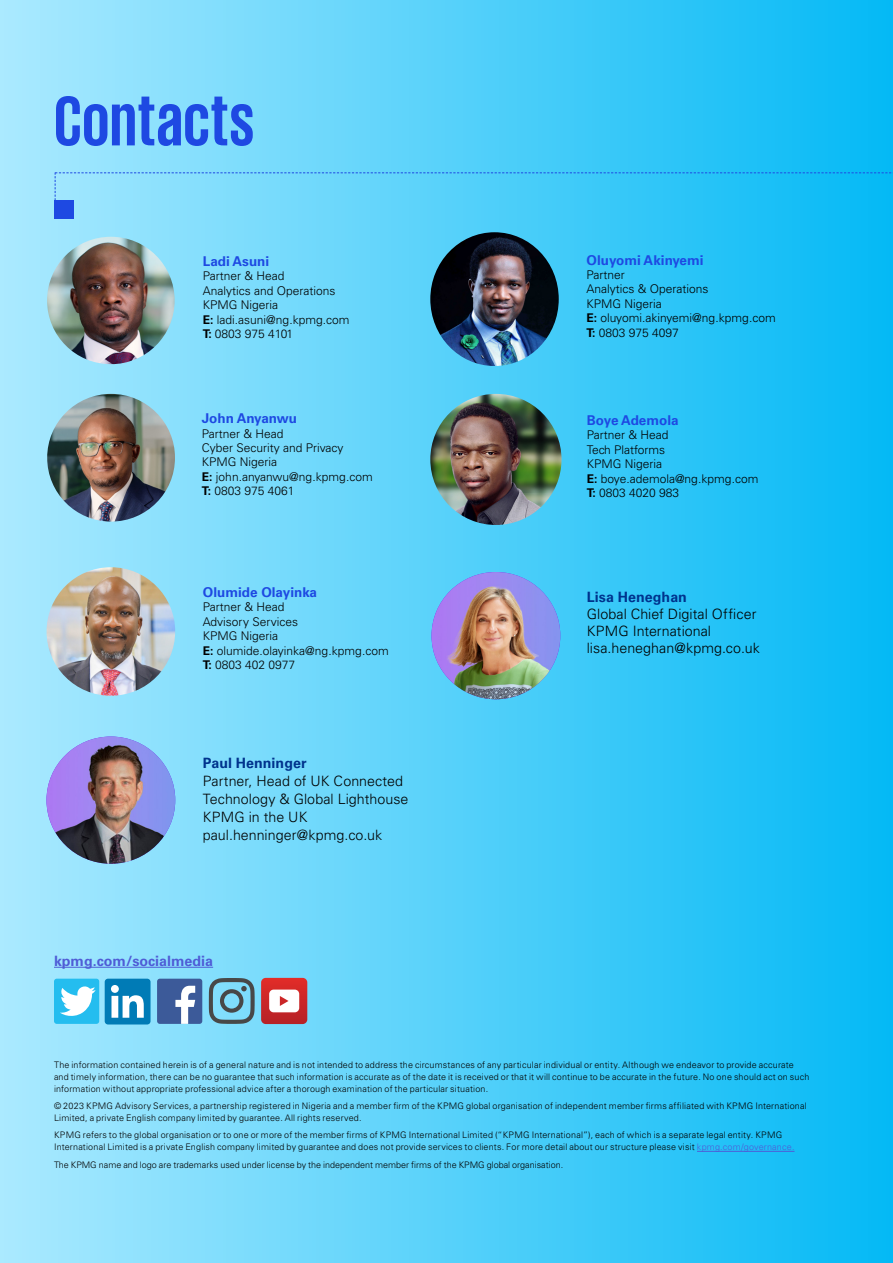
<style>
.page{position:relative;width:893px;height:1263px;background:#fff}
.page>*{position:absolute;margin:0;border:0;box-sizing:border-box;transform-origin:0 0}
.t1{font:700 72px "KPMG";letter-spacing:.01em;color:#1e49e2}
.t2{font:300 14.25px/18px "Univers LT Std";letter-spacing:.005em;color:#000}
.t3{font:700 14.25px "Univers LT Std";color:#00338d}
.t4{font:700 14.25px "Univers LT Std";color:#4f5cd6}
.t5{font:700 13.5px "Univers LT Std";color:#1e49e2}
.t6{font:300 12px/14.4px "Univers LT Std";color:#000}
.t7{font:300 9px/12px "Univers LT Std";letter-spacing:.02em;color:#000}
.t8{font:300 9px "Univers LT Std";color:#000}
.s1{font-weight:700}
.s2{color:#4f5cd6}
</style>
<div class="page">
<div style="left:0;top:0;width:893px;height:1263px;background:linear-gradient(to right,#abeaff,#04b9f5)"></div>
<div style="left:54px;top:201px;width:19px;height:18px;background:#1e49e2"></div>
<svg style="left:55px;top:172px;width:838px;height:47px"></svg>
<img style="left:431px;top:572px;width:129px;height:127px">
<img style="left:46px;top:736px;width:129px;height:128px">
<hr style="left:697px;top:1151px;width:97px;height:1px;background:#4f5cd6">
<hr style="left:54px;top:967px;width:159px;height:1px;background:#4f5cd6">
<div style="left:157px;top:979px;width:45px;height:45px;background:#3c5a99;border-radius:3px"></div>
<svg style="left:175px;top:986px;width:20px;height:38px"></svg>
<svg style="left:209px;top:978px;width:46px;height:46px"></svg>
<svg style="left:261px;top:978px;width:46px;height:46px"></svg>
<div style="left:54px;top:979px;width:45px;height:45px;background:#24bdef;border-radius:3px"></div>
<svg style="left:60px;top:986px;width:36px;height:30px"></svg>
<div style="left:105px;top:979px;width:46px;height:45px;background:#007bb6;border-radius:3px"></div>
<svg style="left:111px;top:985px;width:33px;height:33px"></svg>
<img style="left:47px;top:394px;width:128px;height:128px;border-radius:64px">
<img style="left:430px;top:232px;width:129px;height:134px">
<img style="left:47px;top:237px;width:128px;height:127px;border-radius:64px">
<img style="left:430px;top:394px;width:131px;height:131px;border-radius:66px">
<img style="left:47px;top:567px;width:128px;height:129px;border-radius:64px">
<h1 class="t1" style="left:54px;top:85px;width:202px">Contacts</h1>
<h3 class="t5" style="left:203px;top:253px;width:68px">Ladi Asuni</h3>
<h3 class="t6" style="left:203px;top:269px;width:148px">Partner &amp; Head<br>Analytics and Operations<br>KPMG Nigeria<br><span class="s1">E:</span> ladi.asuni@ng.kpmg.com<br><span class="s1">T:</span> 0803 975 4101</h3>
<h3 class="t5" style="left:202px;top:411px;width:97px">John Anyanwu</h3>
<h3 class="t6" style="left:202px;top:426px;width:172px">Partner &amp; Head<br>Cyber Security and Privacy<br>KPMG Nigeria<br><span class="s1">E:</span> john.anyanwu@ng.kpmg.com<br><span class="s1">T:</span> 0803 975 4061</h3>
<h3 class="t5" style="left:203px;top:584px;width:116px">Olumide Olayinka</h3>
<h3 class="t6" style="left:203px;top:600px;width:187px">Partner &amp; Head<br>Advisory Services<br>KPMG Nigeria<br><span class="s1">E:</span> olumide.olayinka@ng.kpmg.com<br><span class="s1">T:</span> 0803 402 0977</h3>
<h2 class="t3" style="left:203px;top:755px;width:105px">Paul Henninger</h2>
<h2 class="t2" style="left:203px;top:772px;width:207px">Partner, Head of UK Connected<br>Technology &amp; Global Lighthouse<br>KPMG in the UK paul.henninger@kpmg.co.uk</h2>
<h2 class="t4" style="left:54px;top:952px;width:161px">kpmg.com/socialmedia</h2>
<h3 class="t5" style="left:586px;top:252px;width:119px">Oluyomi Akinyemi</h3>
<h3 class="t6" style="left:586px;top:268px;width:191px">Partner<br>Analytics &amp; Operations<br>KPMG Nigeria<br><span class="s1">E:</span> oluyomi.akinyemi@ng.kpmg.com<br><span class="s1">T:</span> 0803 975 4097</h3>
<h3 class="t5" style="left:587px;top:412px;width:93px">Boye Ademola</h3>
<h3 class="t6" style="left:587px;top:428px;width:173px">Partner &amp; Head<br>Tech Platforms<br>KPMG Nigeria<br><span class="s1">E:</span> boye.ademola@ng.kpmg.com<br><span class="s1">T:</span> 0803 4020 983</h3>
<h2 class="t3" style="left:587px;top:588px;width:102px">Lisa Heneghan</h2>
<h2 class="t2" style="left:587px;top:605px;width:175px;line-height:17.1px">Global Chief Digital Officer<br>KPMG International lisa.heneghan@kpmg.co.uk</h2>
<p class="t7" style="left:54px;top:1059px;width:757px">The information contained herein is of a general nature and is not intended to address the circumstances of any particular individual or entity. Although we endeavor to provide accurate and timely information, there can be no guarantee that such information is accurate as of the date it is received or that it will continue to be accurate in the future. No one should act on such information without appropriate professional advice after a thorough examination of the particular situation.</p>
<p class="t7" style="left:54px;top:1100px;width:754px">© 2023 KPMG Advisory Services, a partnership registered in Nigeria and a member firm of the KPMG global organisation of independent member firms affiliated with KPMG International<br>Limited, a private English company limited by guarantee. All rights reserved.</p>
<p class="t7" style="left:54px;top:1129px;width:742px">KPMG refers to the global organisation or to one or more of the member firms of KPMG International Limited (“KPMG International”), each of which is a separate legal entity. KPMG<br>International Limited is a private English company limited by guarantee and does not provide services to clients. For more detail about our structure please visit <span class="s2">kpmg.com/governance.</span></p>
<p class="t8" style="left:54px;top:1159px;width:511px">The KPMG name and logo are trademarks used under license by the independent member firms of the KPMG global organisation.</p>
</div>
